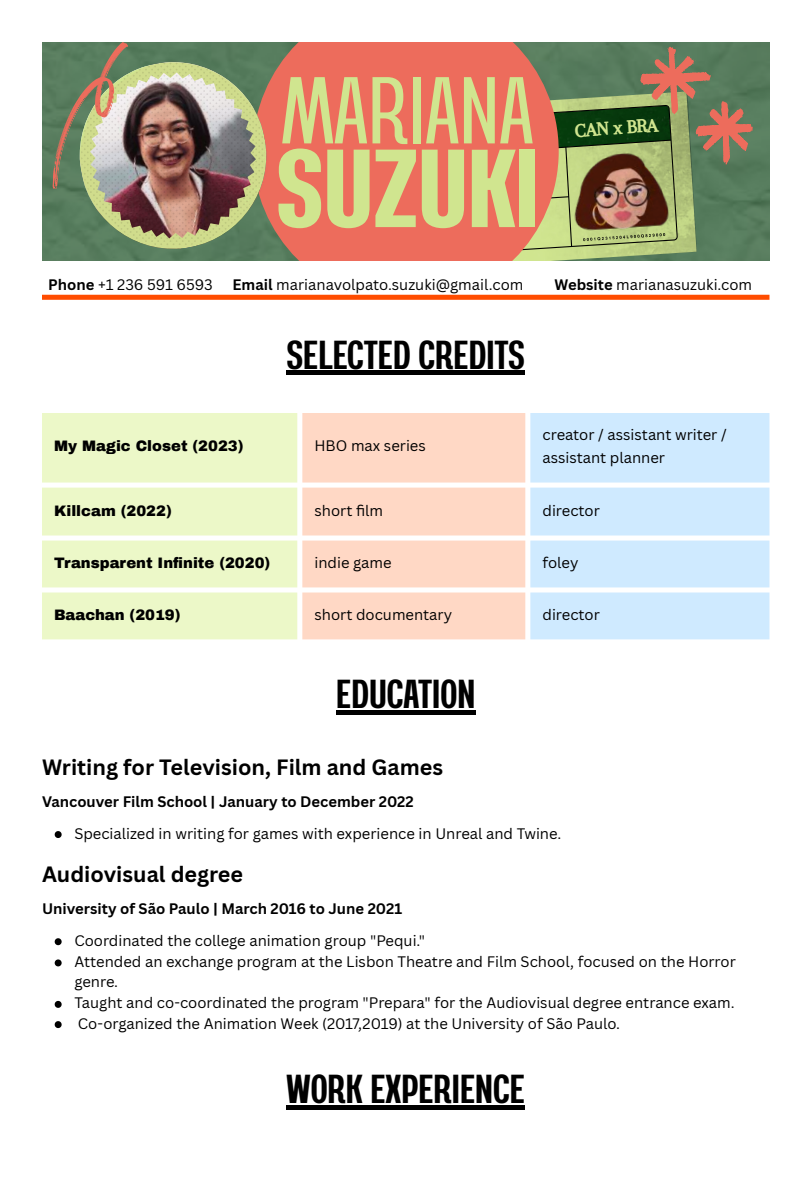
<style>
.page{position:relative;width:810px;height:1181px;background:#fff}
.page>*{position:absolute;margin:0;border:0;box-sizing:border-box;transform-origin:0 0}
.t1{font:700 110.7px "Kitchakan";color:#d0e58f}
.t2{font:94.65px "Kitchakan";color:#d0e58f}
.t3{font:600 40.35px "Kitchakan";color:#000}
.t4{font:700 21.6px "Canva Sans";color:#000}
.t5{font:19.35px "CA Generated";color:#d0e58f}
.t6{font:14.85px/20.7px "Canva Sans";color:#000}
.t7{font:700 14.85px "Canva Sans";color:#000}
.t8{font:900 14.85px "Archivo";color:#000}
.s1{font-weight:700}
</style>
<div class="page">
<hr style="left:287px;top:370px;width:238px;height:4px;background:#000">
<hr style="left:336px;top:710px;width:139px;height:4px;background:#000">
<hr style="left:287px;top:1105px;width:238px;height:4px;background:#000">
<img style="left:42px;top:42px;width:727px;height:218px">
<div style="left:253px;top:42px;width:306px;height:218px;background:#ed6c5c"></div>
<svg style="left:72px;top:54px;width:202px;height:203px;background:#9f745d"></svg>
<svg style="left:480px;top:46px;width:273px;height:214px;background:#967d5a"></svg>
<img style="left:42px;top:42px;width:226px;height:212px">
<div style="left:42px;top:295px;width:727px;height:5px;background:#ff4c00"></div>
<svg style="left:42px;top:413px;width:255px;height:226px;background:#edf8cb"></svg>
<svg style="left:302px;top:413px;width:223px;height:226px;background:#ffdac8"></svg>
<svg style="left:530px;top:413px;width:239px;height:226px;background:#d2ebff"></svg>
<svg style="left:55px;top:831px;width:7px;height:7px"></svg>
<svg style="left:55px;top:938px;width:7px;height:7px"></svg>
<svg style="left:55px;top:959px;width:7px;height:7px"></svg>
<svg style="left:55px;top:1000px;width:7px;height:7px"></svg>
<svg style="left:55px;top:1021px;width:7px;height:7px"></svg>
<h2 class="t2" style="left:282px;top:68px;width:253px">MARIANA</h2>
<h1 class="t1" style="left:276px;top:138px;width:264px">SUZUKI</h1>
<h3 class="t5" style="left:574px;top:120px;width:85px;rotate:-4deg">CAN x BRA</h3>
<p class="t6" style="left:48px;top:273px;width:166px"><span class="s1">Phone</span> +1 236 591 6593</p>
<p class="t6" style="left:233px;top:273px;width:292px"><span class="s1">Email</span> marianavolpato.suzuki@gmail.com</p>
<p class="t6" style="left:554px;top:273px;width:199px"><span class="s1">Website</span> marianasuzuki.com</p>
<h3 class="t3" style="left:287px;top:336px;width:240px">SELECTED CREDITS</h3>
<p class="t8" style="left:54px;top:438px;width:191px">My Magic Closet (2023)</p>
<p class="t6" style="left:314px;top:435px;width:113px">HBO max series</p>
<p class="t6" style="left:542px;top:423px;width:186px;line-height:22.2px">creator / assistant writer / assistant planner</p>
<p class="t8" style="left:54px;top:503px;width:119px">Killcam (2022)</p>
<p class="t6" style="left:314px;top:500px;width:70px">short fi lm</p>
<p class="t6" style="left:542px;top:500px;width:59px">director</p>
<p class="t8" style="left:54px;top:555px;width:218px">Transparent Infi nite (2020)</p>
<p class="t6" style="left:314px;top:551px;width:79px">indie game</p>
<p class="t6" style="left:542px;top:551px;width:37px">foley</p>
<p class="t8" style="left:54px;top:606px;width:128px">Baachan (2019)</p>
<p class="t6" style="left:314px;top:603px;width:139px">short documentary</p>
<p class="t6" style="left:542px;top:603px;width:59px">director</p>
<h3 class="t3" style="left:336px;top:676px;width:141px">EDUCATION</h3>
<h3 class="t4" style="left:42px;top:751px;width:403px">Writing for Television, Film and Games</h3>
<p class="t7" style="left:42px;top:791px;width:373px">Vancouver Film School | January to December 2022</p>
<p class="t6" style="left:74px;top:822px;width:488px">Specialized in writing for games with experience in Unreal and Twine.</p>
<h3 class="t4" style="left:42px;top:859px;width:203px">Audiovisual degree</h3>
<p class="t7" style="left:42px;top:898px;width:362px">University of São Paulo | March 2016 to June 2021</p>
<p class="t6" style="left:74px;top:929px;width:663px">Coordinated the college animation group "Pequi."<br>Attended an exchange program at the Lisbon Theatre and Film School, focused on the Horror genre.<br>Taught and co-coordinated the program "Prepara" for the Audiovisual degree entrance exam.<br>Co-organized the Animation Week (2017,2019) at the University of São Paulo.</p>
<h3 class="t3" style="left:287px;top:1071px;width:240px">WORK EXPERIENCE</h3>
</div>
